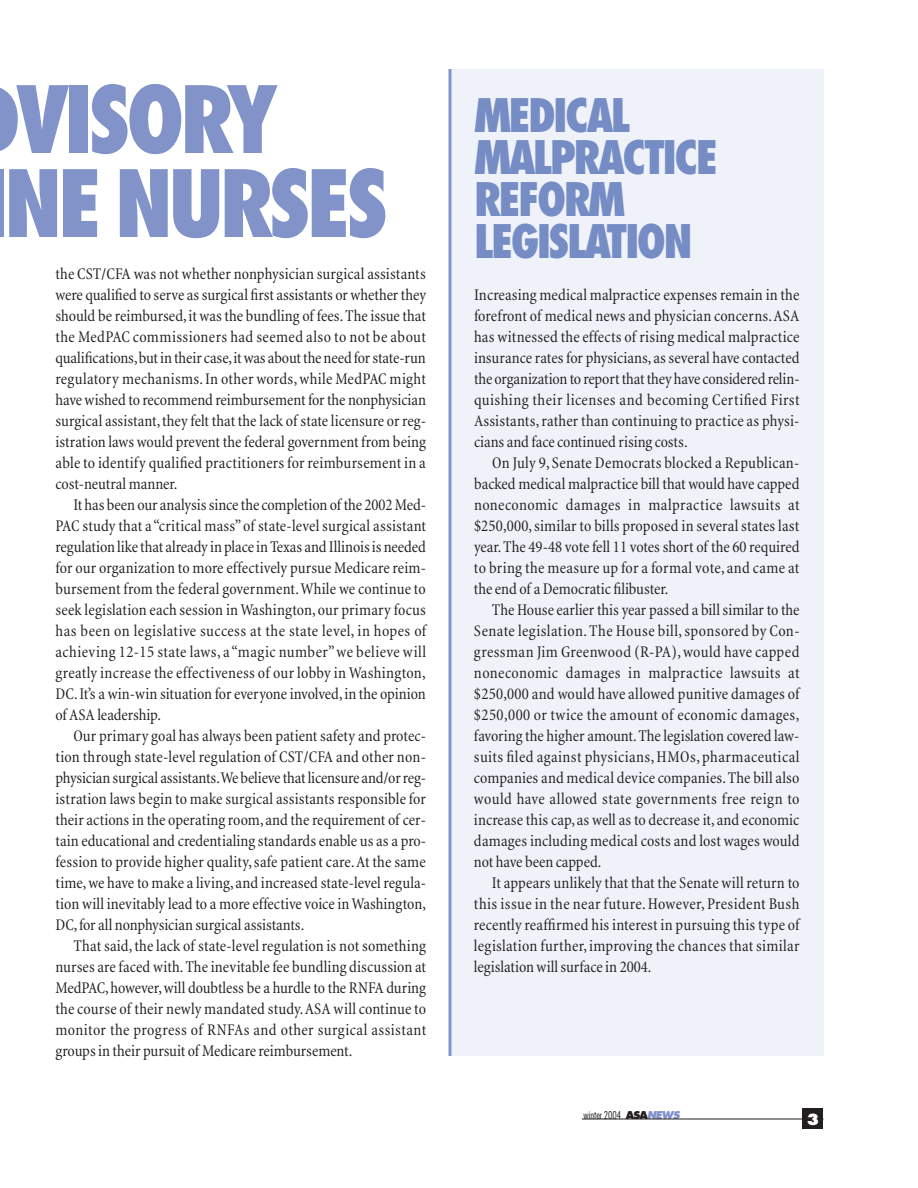
<style>
.page{position:relative;width:918px;height:1188px;background:#fff}
.page>*{position:absolute;margin:0;border:0;box-sizing:border-box;transform-origin:0 0}
.t1{font:800 condensed 90px/84px "Futura";letter-spacing:-.055em;color:#8193c9}
.t2{font:800 condensed 45px/42px "Futura";letter-spacing:-.06em;color:#768cc5}
.t3{font:condensed 16.5px/21px "Minion";color:#231f20;text-align:justify}
.t4{font:800 15px "Futura";color:#fff}
.t5{font:300 condensed 10.5px "Futura";color:#231f20}
.s1{font-weight:800;font-stretch:normal}
.s2{font-weight:800;font-style:italic;font-stretch:normal;color:#8193c9}
</style>
<div class="page">
<div style="left:450px;top:69px;width:374px;height:987px;background:#eff2f9"></div>
<hr style="left:582px;top:1119px;width:242px;height:1px;background:#231f20">
<div style="left:802px;top:1108px;width:22px;height:22px;background:#231f20"></div>
<svg style="left:448px;top:69px;width:4px;height:987px;background:#9eacd5"></svg>
<h1 class="t1" style="left:4px;top:86px;width:386px">VISORY<br>NE NURSES</h1>
<p class="t3" style="left:56px;top:265px;width:372px">the CST/CFA was not whether nonphysician surgical assistants were qualified to serve as surgical first assistants or whether they should be reimbursed,it was the bundling of fees.The issue that the MedPAC commissioners had seemed also to not be about qualifications,but in their case,it was about the need for state-run regulatory mechanisms.In other words,while MedPAC might have wished to recommend reimbursement for the nonphysician surgical assistant,they felt that the lack of state licensure or reg&shy;istration laws would prevent the federal government from being able to identify qualified practitioners for reimbursement in a cost-neutral manner.</p>
<p class="t3" style="left:55px;top:496px;width:372px;text-indent:18px">It has been our analysis since the completion of the 2002 Med-PAC study that a “critical mass”of state-level surgical assistant regulation like that already in place in Texas and Illinois is needed for our organization to more effectively pursue Medicare reim&shy;bursement from the federal government.While we continue to seek legislation each session in Washington,our primary focus has been on legislative success at the state level, in hopes of achieving 12-15 state laws,a “magic number”we believe will greatly increase the effectiveness of our lobby in Washington, DC.It’s a win-win situation for everyone involved,in the opinion of ASA leadership.</p>
<p class="t3" style="left:55px;top:727px;width:372px;text-indent:18px">Our primary goal has always been patient safety and protec&shy;tion through state-level regulation of CST/CFA and other non&shy;physician surgical assistants.We believe that licensure and/or reg&shy;istration laws begin to make surgical assistants responsible for their actions in the operating room,and the requirement of cer&shy;tain educational and credentialing standards enable us as a pro&shy;fession to provide higher quality,safe patient care.At the same time,we have to make a living,and increased state-level regula&shy;tion will inevitably lead to a more effective voice in Washington, DC,for all nonphysician surgical assistants.</p>
<p class="t3" style="left:55px;top:937px;width:372px;text-indent:18px">That said,the lack of state-level regulation is not something nurses are faced with.The inevitable fee bundling discussion at MedPAC,however,will doubtless be a hurdle to the RNFA during the course of their newly mandated study.ASA will continue to monitor the progress of RNFAs and other surgical assistant groups in their pursuit of Medicare reimbursement.</p>
<h2 class="t2" style="left:474px;top:98px;width:246px">MEDICAL<br>MALPRACTICE<br>REFORM<br>LEGISLATION</h2>
<p class="t3" style="left:474px;top:286px;width:327px">Increasing medical malpractice expenses remain in the forefront of medical news and physician concerns.ASA has witnessed the effects of rising medical malpractice insurance rates for physicians,as several have contacted the organization to report that they have considered relin&shy;quishing their licenses and becoming Certified First Assistants,rather than continuing to practice as physi&shy;cians and face continued rising costs.</p>
<p class="t3" style="left:474px;top:454px;width:327px;text-indent:18px">On July 9,Senate Democrats blocked a Republican&shy;backed medical malpractice bill that would have capped noneconomic damages in malpractice lawsuits at $250,000,similar to bills proposed in several states last year.The 49-48 vote fell 11 votes short of the 60 required to bring the measure up for a formal vote,and came at the end of a Democratic filibuster.</p>
<p class="t3" style="left:474px;top:601px;width:327px;text-indent:18px">The House earlier this year passed a bill similar to the Senate legislation.The House bill,sponsored by Con&shy;gressman Jim Greenwood (R-PA),would have capped noneconomic damages in malpractice lawsuits at $250,000 and would have allowed punitive damages of $250,000 or twice the amount of economic damages, favoring the higher amount.The legislation covered law&shy;suits filed against physicians,HMOs,pharmaceutical companies and medical device companies.The bill also would have allowed state governments free reign to increase this cap,as well as to decrease it,and economic damages including medical costs and lost wages would not have been capped.</p>
<p class="t3" style="left:474px;top:874px;width:327px;text-indent:18px">It appears unlikely that that the Senate will return to this issue in the near future.However,President Bush recently reaffirmed his interest in pursuing this type of legislation further,improving the chances that similar legislation will surface in 2004.</p>
<p class="t5" style="left:584px;top:1111px;width:98px">winter 2004 <span class="s1">ASA</span><span class="s2">NEWS</span></p>
<p class="t4" style="left:807px;top:1113px;width:14px">3</p>
</div>
